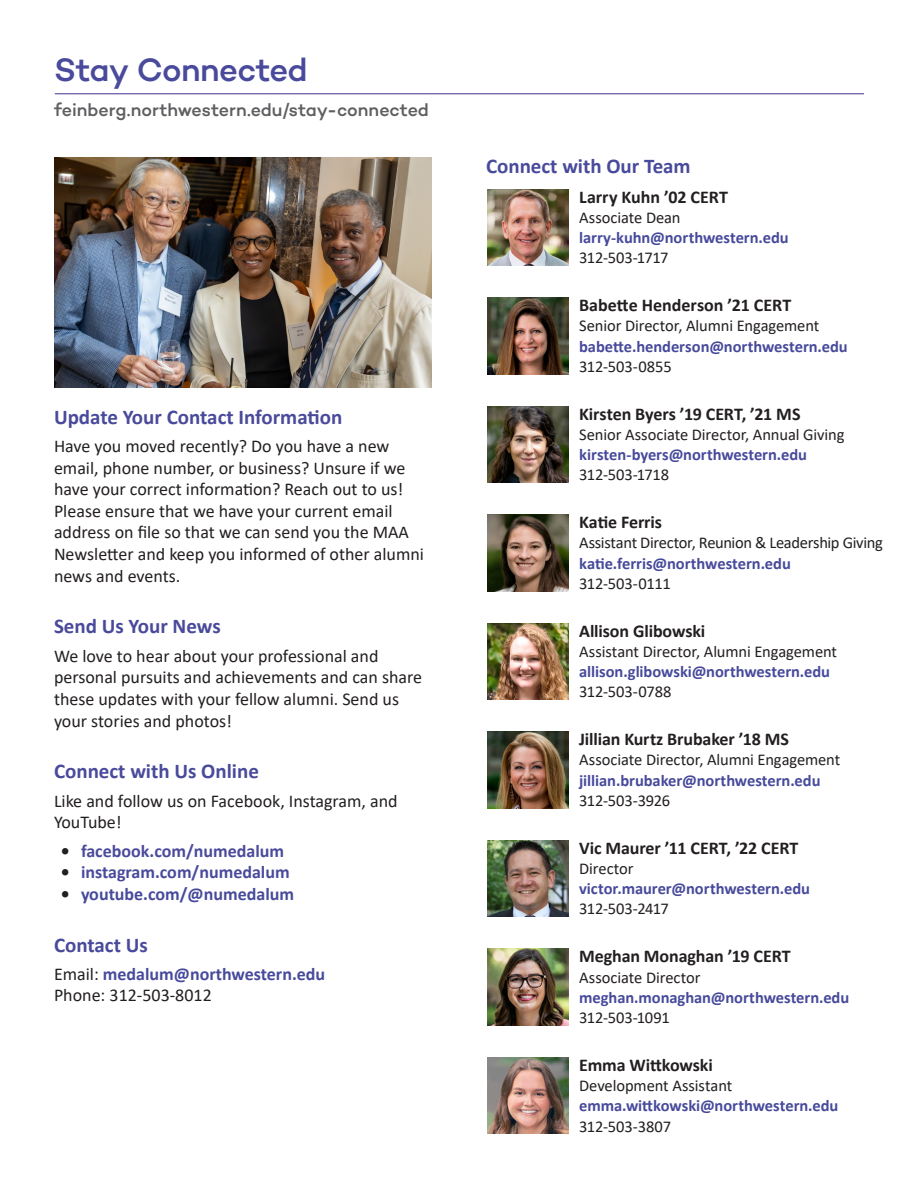
<style>
.page{position:relative;width:918px;height:1188px;background:#fff}
.page>*{position:absolute;margin:0;border:0;box-sizing:border-box;transform-origin:0 0}
.t1{font:500 33px "Campton";letter-spacing:-.02em;color:#494a9b}
.Subhed{font:700 21px "Calibri";color:#494a9b}
.Body_style{font:18px/21.6px "Calibri";color:#231f20}
.t2{font:700 18px "Calibri";letter-spacing:-.005em;color:#231f20}
.t3{font:700 18px "Calibri";color:#494a9b}
.t4{font:500 18px "Campton";letter-spacing:-.005em;color:#5f5f62}
.t5{font:700 18px "Calibri";color:#474a9b}
.t6{font:16.5px "Calibri";letter-spacing:-.01em;color:#231f20}
.Link_Style{font:700 16.5px "Calibri";letter-spacing:-.005em;color:#474a9b}
.t7{font:16.5px "Calibri";letter-spacing:-.03em;color:#231f20}
.s1{color:#231f20}
.s2{font-weight:700;color:#474a9b}
</style>
<div class="page">
<hr style="left:55px;top:93px;width:809px;height:1px;background:#482e92">
<img style="left:487px;top:189px;width:82px;height:77px">
<img style="left:487px;top:298px;width:82px;height:76px">
<img style="left:487px;top:406px;width:82px;height:77px">
<img style="left:487px;top:515px;width:82px;height:76px">
<img style="left:487px;top:623px;width:82px;height:77px">
<img style="left:487px;top:732px;width:82px;height:76px">
<img style="left:487px;top:840px;width:82px;height:77px">
<img style="left:487px;top:949px;width:82px;height:76px">
<img style="left:487px;top:1057px;width:82px;height:77px">
<img style="left:54px;top:158px;width:378px;height:229px">
<p class="t1" style="left:54px;top:49px;width:255px">Stay Connected</p>
<p class="t4" style="left:54px;top:99px;width:376px">feinberg.northwestern.edu/stay-connected</p>
<p class="Subhed" style="left:54px;top:402px;width:290px">Update Your Contact Information</p>
<p class="Body_style" style="left:54px;top:435px;width:372px">Have you moved recently? Do you have a new email, phone number, or business? Unsure if we have your correct information? Reach out to us!<br>Please ensure that we have your current email address on file so that we can send you the MAA Newsletter and keep you informed of other alumni news and events.</p>
<p class="Subhed" style="left:54px;top:612px;width:168px">Send Us Your News</p>
<p class="Body_style" style="left:54px;top:645px;width:370px">We love to hear about your professional and personal pursuits and achievements and can share these updates with your fellow alumni. Send us your stories and photos!</p>
<p class="Subhed" style="left:54px;top:756px;width:206px">Connect with Us Online</p>
<p class="Body_style" style="left:54px;top:789px;width:345px">Like and follow us on Facebook, Instagram, and<br>YouTube!</p>
<p class="t3" style="left:61px;top:838px;width:225px"><span class="s1">•</span> facebook.com/numedalum</p>
<p class="t3" style="left:61px;top:859px;width:230px"><span class="s1">•</span> instagram.com/numedalum</p>
<p class="t5" style="left:61px;top:881px;width:235px"><span class="s1">•</span> youtube.com/@numedalum</p>
<p class="Subhed" style="left:54px;top:930px;width:95px">Contact Us</p>
<p class="Body_style" style="left:54px;top:963px;width:273px">Email: <span class="s2">medalum@northwestern.edu<br></span>Phone: 312-503-8012</p>
<p class="Subhed" style="left:486px;top:152px;width:206px">Connect with Our Team</p>
<p class="t2" style="left:579px;top:184px;width:150px">Larry Kuhn ’02 CERT</p>
<p class="t6" style="left:579px;top:206px;width:103px">Associate Dean</p>
<p class="Link_Style" style="left:579px;top:226px;width:211px">larry-kuhn@northwestern.edu</p>
<p class="t6" style="left:579px;top:246px;width:91px">312-503-1717</p>
<p class="t2" style="left:579px;top:292px;width:214px">Babette Henderson ’21 CERT</p>
<p class="t6" style="left:579px;top:314px;width:242px">Senior Director, Alumni Engagement</p>
<p class="Link_Style" style="left:579px;top:334px;width:270px">babette.henderson@northwestern.edu</p>
<p class="t6" style="left:579px;top:355px;width:94px">312-503-0855</p>
<p class="t2" style="left:579px;top:401px;width:223px">Kirsten Byers ’19 CERT, ’21 MS</p>
<p class="t6" style="left:579px;top:423px;width:267px">Senior Associate Director, Annual Giving</p>
<p class="Link_Style" style="left:579px;top:443px;width:229px">kirsten-byers@northwestern.edu</p>
<p class="t6" style="left:579px;top:463px;width:91px">312-503-1718</p>
<p class="t2" style="left:579px;top:509px;width:84px">Katie Ferris</p>
<p class="t6" style="left:579px;top:531px;width:305px">Assistant Director, Reunion &amp; Leadership Giving</p>
<p class="Link_Style" style="left:579px;top:551px;width:213px">katie.ferris@northwestern.edu</p>
<p class="t6" style="left:579px;top:572px;width:93px">312-503-0111</p>
<p class="t2" style="left:579px;top:618px;width:128px">Allison Glibowski</p>
<p class="t6" style="left:579px;top:640px;width:259px">Assistant Director, Alumni Engagement</p>
<p class="Link_Style" style="left:579px;top:660px;width:252px">allison.glibowski@northwestern.edu</p>
<p class="t6" style="left:579px;top:680px;width:94px">312-503-0788</p>
<p class="t2" style="left:579px;top:726px;width:211px">Jillian Kurtz Brubaker ’18 MS</p>
<p class="t6" style="left:579px;top:749px;width:263px">Associate Director, Alumni Engagement</p>
<p class="Link_Style" style="left:579px;top:769px;width:243px">jillian.brubaker@northwestern.edu</p>
<p class="t6" style="left:579px;top:789px;width:92px">312-503-3926</p>
<p class="t2" style="left:579px;top:835px;width:221px">Vic Maurer ’11 CERT, ’22 CERT</p>
<p class="t6" style="left:579px;top:857px;width:56px">Director</p>
<p class="Link_Style" style="left:579px;top:877px;width:232px">victor.maurer@northwestern.edu</p>
<p class="t7" style="left:579px;top:898px;width:91px">312-503-2417</p>
<p class="t2" style="left:579px;top:944px;width:213px">Meghan Monaghan ’19 CERT</p>
<p class="t6" style="left:579px;top:966px;width:123px">Associate Director</p>
<p class="Link_Style" style="left:579px;top:986px;width:272px">meghan.monaghan@northwestern.edu</p>
<p class="t6" style="left:579px;top:1006px;width:92px">312-503-1091</p>
<p class="t2" style="left:579px;top:1052px;width:135px">Emma Wittkowski</p>
<p class="t6" style="left:579px;top:1074px;width:155px">Development Assistant</p>
<p class="Link_Style" style="left:579px;top:1094px;width:261px">emma.wittkowski@northwestern.edu</p>
<p class="t6" style="left:579px;top:1115px;width:93px">312-503-3807</p>
</div>
